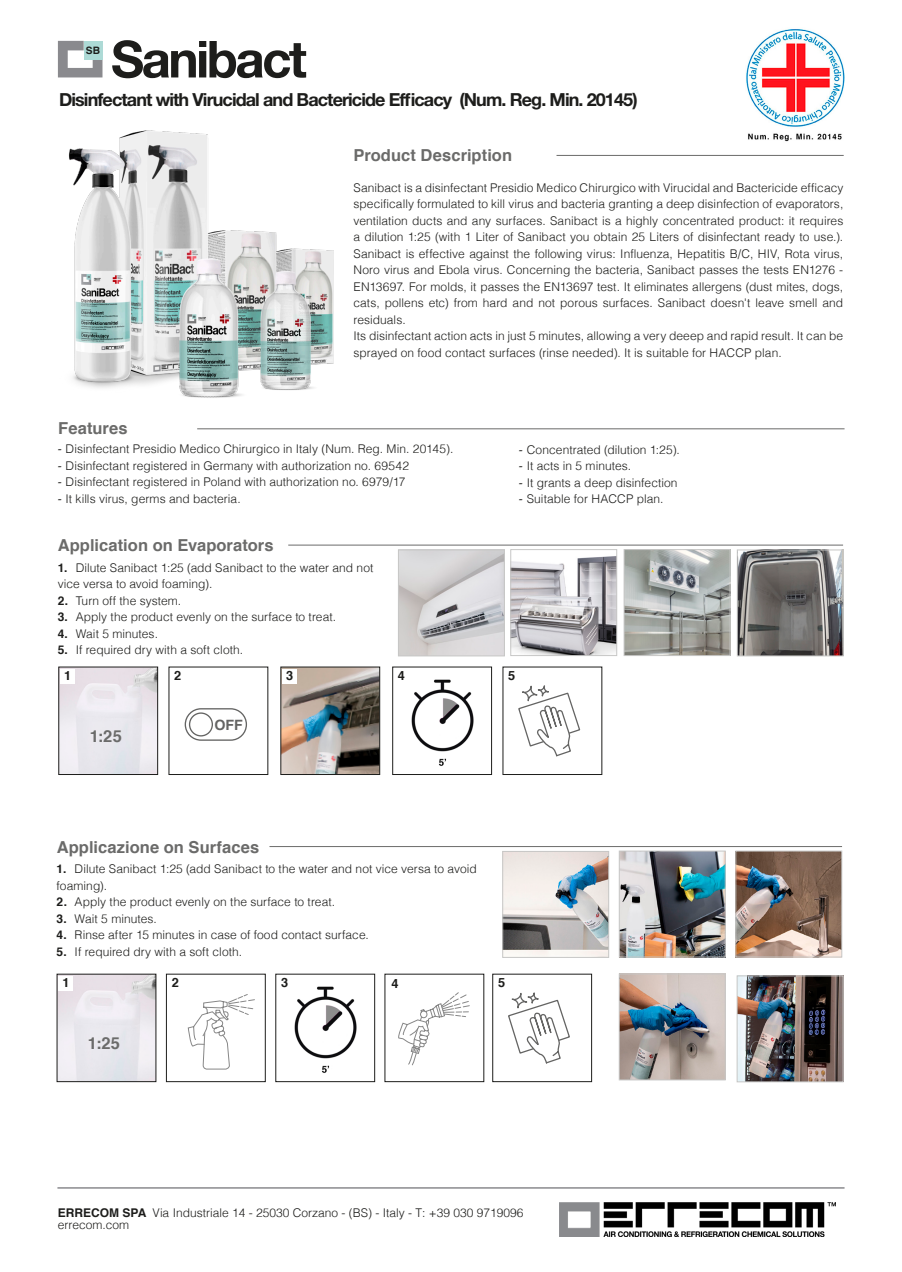
<style>
.page{position:relative;width:902px;height:1272px;background:#fff}
.page>*{position:absolute;margin:0;border:0;box-sizing:border-box;transform-origin:0 0}
.t1{font:700 51px "Helvetica Neue";letter-spacing:-.05em;color:#1d1d1b}
.t2{font:700 18px "Helvetica Neue LT Std";letter-spacing:-.05em;color:#1d1d1b}
.t3{font:700 16.5px "Helvetica";letter-spacing:.005em;color:#6b6b6a}
.t4{font:700 14.25px "Helvetica";color:#646463}
.t5{font:700 12.75px "Helvetica";color:#1d1d1b}
.t6{font:300 12px/16.5px "Helvetica";letter-spacing:.005em;color:#1d1d1b}
.t7{font:700 10.2px "Helvetica";color:#1d1d1b}
.s1{font-weight:400;font-style:italic}
.s2{font-weight:700}
</style>
<div class="page">
<img style="left:559px;top:1202px;width:276px;height:34px">
<hr style="left:57px;top:1187px;width:787px;height:1px;background:#8a8a8e">
<hr style="left:556px;top:155px;width:287px;height:1px;background:#6b6b6a">
<hr style="left:197px;top:428px;width:647px;height:1px;background:#6b6b6a">
<hr style="left:288px;top:545px;width:555px;height:1px;background:#6b6b6a">
<img style="left:411px;top:679px;width:63px;height:87px">
<div style="left:392px;top:666px;width:100px;height:109px;border:1px solid #1d1d1b"></div>
<svg style="left:58px;top:41px;width:44px;height:36px"></svg>
<div style="left:84px;top:41px;width:18px;height:19px;background:#addad6"></div>
<svg style="left:184px;top:708px;width:63px;height:33px"></svg>
<svg style="left:518px;top:685px;width:63px;height:72px"></svg>
<img style="left:400px;top:551px;width:102px;height:103px">
<div style="left:398px;top:549px;width:106px;height:107px;border:1px solid #c7c7c6"></div>
<img style="left:512px;top:556px;width:103px;height:97px">
<div style="left:510px;top:549px;width:107px;height:106px;border:1px solid #c7c7c6"></div>
<img style="left:625px;top:551px;width:103px;height:102px">
<div style="left:623px;top:549px;width:107px;height:106px;border:1px solid #c7c7c6"></div>
<img style="left:739px;top:551px;width:102px;height:103px">
<div style="left:737px;top:549px;width:106px;height:107px;border:1px solid #c7c7c6"></div>
<hr style="left:269px;top:846px;width:573px;height:1px;background:#6b6b6a">
<img style="left:294px;top:986px;width:63px;height:87px">
<div style="left:166px;top:973px;width:100px;height:108px;border:1px solid #1d1d1b"></div>
<img style="left:504px;top:853px;width:102px;height:102px">
<div style="left:502px;top:851px;width:106px;height:106px;border:1px solid #c7c7c6"></div>
<img style="left:621px;top:852px;width:102px;height:103px">
<div style="left:619px;top:850px;width:106px;height:107px;border:1px solid #c7c7c6"></div>
<img style="left:737px;top:852px;width:102px;height:103px">
<div style="left:735px;top:850px;width:106px;height:107px;border:1px solid #c7c7c6"></div>
<svg style="left:187px;top:994px;width:68px;height:76px"></svg>
<img style="left:69px;top:130px;width:265px;height:268px">
<img style="left:282px;top:668px;width:96px;height:105px">
<div style="left:280px;top:666px;width:100px;height:109px;border:1px solid #1d1d1b"></div>
<div style="left:283px;top:669px;width:14px;height:14px;background:#fff"></div>
<img style="left:60px;top:668px;width:96px;height:105px">
<div style="left:58px;top:666px;width:100px;height:109px;border:1px solid #1d1d1b"></div>
<div style="left:61px;top:669px;width:14px;height:14px;background:#fff"></div>
<img style="left:746px;top:29px;width:98px;height:113px">
<img style="left:59px;top:975px;width:95px;height:104px">
<div style="left:59px;top:976px;width:14px;height:14px;background:#fff"></div>
<div style="left:492px;top:973px;width:100px;height:108px;border:1px solid #1d1d1b"></div>
<svg style="left:508px;top:992px;width:62px;height:72px"></svg>
<svg style="left:398px;top:992px;width:72px;height:74px"></svg>
<img style="left:621px;top:975px;width:102px;height:103px">
<div style="left:619px;top:973px;width:106px;height:107px;border:1px solid #c7c7c6"></div>
<img style="left:738px;top:977px;width:103px;height:102px">
<div style="left:736px;top:975px;width:107px;height:106px;border:1px solid #c7c7c6"></div>
<p class="t7" style="left:86px;top:42px;width:16px">SB</p>
<h1 class="t1" style="left:111px;top:19px;width:197px">Sanibact</h1>
<h2 class="t2" style="left:59px;top:88px;width:580px">Disinfectant with Virucidal and Bactericide Efficacy (Num. Reg. Min. 20145)</h2>
<h3 class="t3" style="left:58px;top:415px;width:71px">Features</h3>
<h3 class="t3" style="left:353px;top:141px;width:160px">Product Description</h3>
<p class="t6" style="left:353px;top:178px;width:491px">Sanibact is a disinfectant Presidio Medico Chirurgico with Virucidal and Bactericide efficacy specifically formulated to kill virus and bacteria granting a deep disinfection of evaporators, ventilation ducts and any surfaces. Sanibact is a highly concentrated product: it requires a dilution 1:25 (with 1 Liter of Sanibact you obtain 25 Liters of disinfectant ready to use.).<br>Sanibact is effective against the following virus: Influenza, Hepatitis B/C, HIV, Rota virus, Noro virus and Ebola virus. Concerning the bacteria, Sanibact passes the tests EN1276 - EN13697. For molds, it passes the EN13697 test. It eliminates allergens (dust mites, dogs, cats, pollens etc) from hard and not porous surfaces. Sanibact doesn't leave smell and residuals.<br>Its disinfectant action acts in just 5 minutes, allowing a very deeep and rapid result. It can be sprayed on food contact surfaces (rinse needed). It is suitable for HACCP plan.</p>
<p class="t6" style="left:57px;top:440px;width:398px"><span class="s1">-</span>- Disinfectant Presidio Medico Chirurgico in Italy (Num. Reg. Min. 20145). <span class="s1">-</span>- Disinfectant registered in Germany with authorization no. 69542<br><span class="s1">-</span>- Disinfectant registered in Poland with authorization no. 6979/17<br><span class="s1">-</span>- It kills virus, germs and bacteria.</p>
<p class="t6" style="left:518px;top:440px;width:163px"><span class="s1">-</span>- Concentrated (dilution 1:25). <span class="s1">-</span>- It acts in 5 minutes.<br><span class="s1">-</span>- It grants a deep disinfection <span class="s1">-</span>- Suitable for HACCP plan.</p>
<h3 class="t3" style="left:58px;top:532px;width:217px">Application on Evaporators</h3>
<p class="t6" style="left:58px;top:558px;width:317px"><span class="s2">1.</span> Dilute Sanibact 1:25 (add Sanibact to the water and not vice versa to avoid foaming).</p>
<p class="t6" style="left:58px;top:591px;width:125px"><span class="s2">2.</span> Turn off the system.</p>
<p class="t6" style="left:58px;top:608px;width:280px"><span class="s2">3.</span> Apply the product evenly on the surface to treat.</p>
<p class="t6" style="left:58px;top:624px;width:102px"><span class="s2">4.</span> Wait 5 minutes.</p>
<p class="t6" style="left:58px;top:641px;width:187px"><span class="s2">5.</span> If required dry with a soft cloth.</p>
<p class="t5" style="left:64px;top:665px;width:9px">1</p>
<p class="t5" style="left:286px;top:665px;width:9px">3</p>
<p class="t5" style="left:174px;top:665px;width:9px">2</p>
<p class="t5" style="left:508px;top:665px;width:9px">5</p>
<p class="t4" style="left:214px;top:713px;width:30px">OFF</p>
<p class="t5" style="left:398px;top:665px;width:9px">4</p>
<h3 class="t3" style="left:90px;top:722px;width:34px">1:25</h3>
<h3 class="t3" style="left:57px;top:833px;width:204px">Applicazione on Surfaces</h3>
<p class="t6" style="left:57px;top:860px;width:421px"><span class="s2">1.</span> Dilute Sanibact 1:25 (add Sanibact to the water and not vice versa to avoid foaming).</p>
<p class="t6" style="left:57px;top:893px;width:280px"><span class="s2">2.</span> Apply the product evenly on the surface to treat.</p>
<p class="t6" style="left:57px;top:909px;width:102px"><span class="s2">3.</span> Wait 5 minutes.</p>
<p class="t6" style="left:57px;top:926px;width:314px"><span class="s2">4.</span> Rinse after 15 minutes in case of food contact surface.</p>
<p class="t6" style="left:57px;top:942px;width:187px"><span class="s2">5.</span> If required dry with a soft cloth.</p>
<p class="t5" style="left:62px;top:972px;width:9px">1</p>
<h3 class="t3" style="left:88px;top:1029px;width:34px">1:25</h3>
<p class="t5" style="left:172px;top:972px;width:9px">2</p>
<p class="t5" style="left:281px;top:972px;width:9px">3</p>
<p class="t5" style="left:391px;top:973px;width:9px">4</p>
<p class="t5" style="left:498px;top:972px;width:9px">5</p>
<p class="t6" style="left:58px;top:1206px;width:467px;line-height:12px"><span class="s2">ERRECOM SPA</span> Via Industriale 14 - 25030 Corzano - (BS) - Italy - T: +39 030 9719096 errecom.com</p>
</div>
